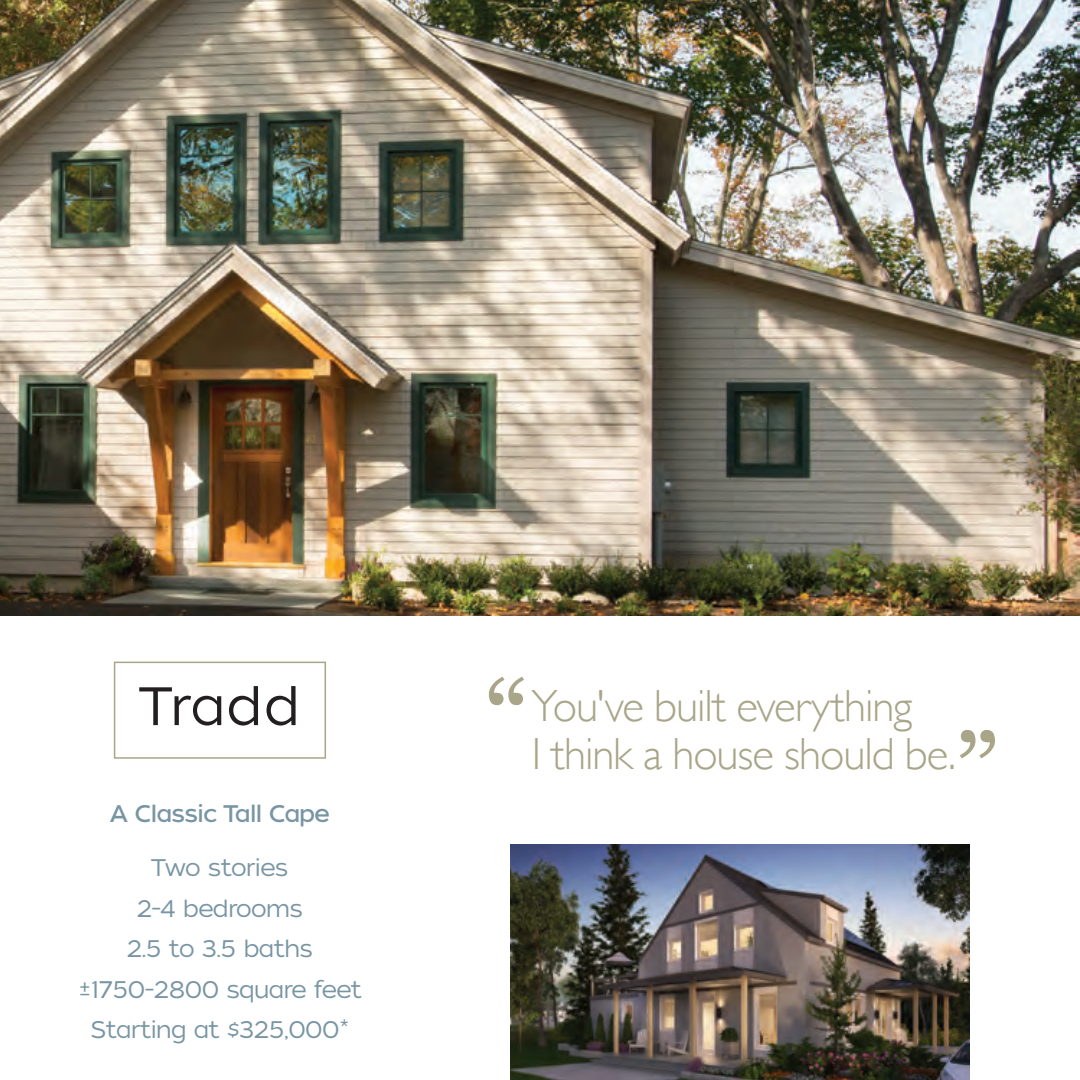
<style>
.page{position:relative;width:1080px;height:1080px;background:#fff}
.page>*{position:absolute;margin:0;border:0;box-sizing:border-box;transform-origin:0 0}
.t1{font:108px "Georgia";color:#a9a588}
.t2{font:54px "Tide Sans 300 Lil Kahuna";letter-spacing:-.02em;color:#231f20}
.t3{font:300 45px "Gill Sans";letter-spacing:-.025em;color:#a9a588}
.specs{font:24px "Tide Sans 300 Lil Kahuna";letter-spacing:-.05em;color:#7895a3}
.specs-2{font:24px "Tide Sans 400 Lil Dude";letter-spacing:-.05em;color:#7895a3}
</style>
<div class="page">
<img style="left:0;top:0;width:1079px;height:616px">
<div style="left:114px;top:662px;width:212px;height:97px;border:2px solid #a9a588"></div>
<img style="left:511px;top:844px;width:459px;height:236px">
<p class="t2" style="left:139px;top:672px;width:164px">Tradd</p>
<p class="specs-2" style="left:110px;top:799px;width:222px">A Classic Tall Cape</p>
<p class="specs" style="left:151px;top:853px;width:139px">Two stories</p>
<p class="specs" style="left:137px;top:893px;width:168px">2-4 bedrooms</p>
<p class="specs" style="left:126px;top:934px;width:189px">2.5 to 3.5 baths</p>
<p class="specs" style="left:78px;top:974px;width:286px">±1750-2800 square feet</p>
<p class="specs" style="left:90px;top:1015px;width:262px">Starting at $325,000*</p>
<p class="t1" style="left:485px;top:641px;width:46px">“</p>
<p class="t3" style="left:532px;top:671px;width:382px">You've built everything</p>
<p class="t3" style="left:532px;top:719px;width:426px">I think a house should be.</p>
<p class="t1" style="left:999px;top:794px;width:46px;rotate:-180deg">“</p>
</div>
